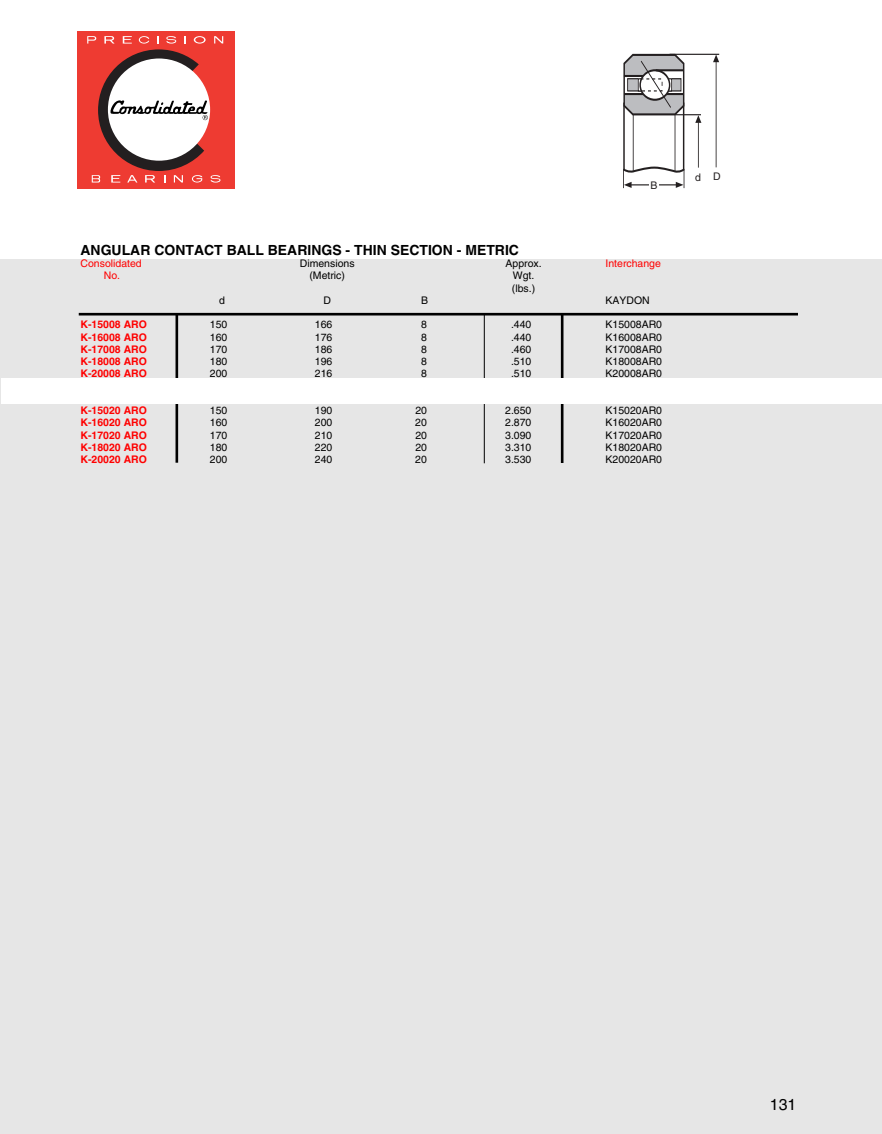
<style>
.page{position:relative;width:882px;height:1134px;background:#fff}
.page>*{position:absolute;margin:0;border:0;box-sizing:border-box;transform-origin:0 0}
.t1{font:15.75px "Helvetica";color:#000}
.t2{font:700 14px "Helvetica";color:#000}
.t3{font:10.5px/12.2px "Helvetica";color:#000}
.t4{font:700 10.5px "Helvetica";color:#f00}
.t5{font:10.5px "Helvetica";color:#f00}
.t6{font:10.5px "Helvetica";color:#231f20}
</style>
<div class="page">
<div style="left:0;top:259px;width:882px;height:875px;background:#e6e6e6"></div>
<div style="left:77px;top:32px;width:158px;height:157px;background:#ee3b32"></div>
<svg style="left:87px;top:36px;width:136px;height:147px"></svg>
<hr style="left:79px;top:313px;width:719px;height:3px;background:#000">
<hr style="left:0;top:420px;width:1px;height:37px;background:#fff">
<hr style="left:176px;top:314px;width:2px;height:149px;background:#000">
<hr style="left:561px;top:314px;width:2px;height:149px;background:#000">
<hr style="left:484px;top:314px;width:1px;height:149px;background:#000">
<div style="left:1px;top:378px;width:881px;height:25px;background:#fff"></div>
<hr style="left:716px;top:62px;width:1px;height:105px;background:#231f20">
<svg style="left:713px;top:55px;width:6px;height:7px"></svg>
<hr style="left:670px;top:54px;width:49px;height:1px;background:#231f20">
<svg style="left:623px;top:53px;width:78px;height:135px"></svg>
<hr style="left:656px;top:69px;width:27px;height:2px;background:#231f20">
<p class="t6" style="left:651px;top:182px;width:9px">B</p>
<h2 class="t2" style="left:80px;top:244px;width:440px">ANGULAR CONTACT BALL BEARINGS - THIN SECTION - METRIC</h2>
<p class="t5" style="left:80px;top:260px;width:63px">Consolidated</p>
<p class="t3" style="left:300px;top:258px;width:56px">Dimensions</p>
<p class="t3" style="left:506px;top:258px;width:38px">Approx.</p>
<p class="t5" style="left:606px;top:260px;width:57px">Interchange</p>
<p class="t5" style="left:104px;top:272px;width:18px">No.</p>
<p class="t3" style="left:309px;top:271px;width:37px">(Metric)</p>
<p class="t3" style="left:512px;top:271px;width:25px">Wgt. (lbs.)</p>
<p class="t3" style="left:219px;top:295px;width:7px">d</p>
<p class="t3" style="left:323px;top:295px;width:9px">D</p>
<p class="t3" style="left:421px;top:295px;width:9px">B</p>
<p class="t3" style="left:606px;top:295px;width:46px">KAYDON</p>
<p class="t4" style="left:80px;top:321px;width:68px">K-15008 ARO</p>
<p class="t3" style="left:210px;top:320px;width:19px">150</p>
<p class="t3" style="left:315px;top:320px;width:19px">166</p>
<p class="t3" style="left:421px;top:320px;width:7px">8</p>
<p class="t3" style="left:511px;top:320px;width:22px">.440</p>
<p class="t3" style="left:606px;top:320px;width:58px">K15008AR0</p>
<p class="t4" style="left:80px;top:333px;width:68px">K-16008 ARO</p>
<p class="t3" style="left:210px;top:332px;width:19px">160</p>
<p class="t3" style="left:315px;top:332px;width:19px">176</p>
<p class="t3" style="left:421px;top:332px;width:7px">8</p>
<p class="t3" style="left:511px;top:332px;width:22px">.440</p>
<p class="t3" style="left:606px;top:332px;width:58px">K16008AR0</p>
<p class="t4" style="left:80px;top:345px;width:68px">K-17008 ARO</p>
<p class="t3" style="left:210px;top:344px;width:19px">170</p>
<p class="t3" style="left:315px;top:344px;width:19px">186</p>
<p class="t3" style="left:421px;top:344px;width:7px">8</p>
<p class="t3" style="left:511px;top:344px;width:22px">.460</p>
<p class="t3" style="left:606px;top:344px;width:58px">K17008AR0</p>
<p class="t4" style="left:80px;top:357px;width:68px">K-18008 ARO</p>
<p class="t3" style="left:210px;top:356px;width:19px">180</p>
<p class="t3" style="left:315px;top:356px;width:19px">196</p>
<p class="t3" style="left:421px;top:356px;width:7px">8</p>
<p class="t3" style="left:511px;top:356px;width:22px">.510</p>
<p class="t3" style="left:606px;top:356px;width:58px">K18008AR0</p>
<p class="t4" style="left:80px;top:370px;width:68px">K-20008 ARO</p>
<p class="t3" style="left:210px;top:369px;width:19px">200</p>
<p class="t3" style="left:315px;top:369px;width:19px">216</p>
<p class="t3" style="left:421px;top:369px;width:7px">8</p>
<p class="t3" style="left:511px;top:369px;width:22px">.510</p>
<p class="t3" style="left:606px;top:369px;width:58px">K20008AR0</p>
<p class="t4" style="left:80px;top:406px;width:68px">K-15020 ARO</p>
<p class="t3" style="left:210px;top:405px;width:19px">150</p>
<p class="t3" style="left:315px;top:405px;width:19px">190</p>
<p class="t3" style="left:415px;top:405px;width:13px">20</p>
<p class="t3" style="left:505px;top:405px;width:28px">2.650</p>
<p class="t3" style="left:606px;top:405px;width:58px">K15020AR0</p>
<p class="t4" style="left:80px;top:419px;width:68px">K-16020 ARO</p>
<p class="t3" style="left:210px;top:418px;width:19px">160</p>
<p class="t3" style="left:315px;top:418px;width:19px">200</p>
<p class="t3" style="left:415px;top:418px;width:13px">20</p>
<p class="t3" style="left:505px;top:418px;width:28px">2.870</p>
<p class="t3" style="left:606px;top:418px;width:58px">K16020AR0</p>
<p class="t4" style="left:80px;top:431px;width:68px">K-17020 ARO</p>
<p class="t3" style="left:210px;top:430px;width:19px">170</p>
<p class="t3" style="left:315px;top:430px;width:19px">210</p>
<p class="t3" style="left:415px;top:430px;width:13px">20</p>
<p class="t3" style="left:505px;top:430px;width:28px">3.090</p>
<p class="t3" style="left:606px;top:430px;width:58px">K17020AR0</p>
<p class="t4" style="left:80px;top:443px;width:68px">K-18020 ARO</p>
<p class="t3" style="left:210px;top:442px;width:19px">180</p>
<p class="t3" style="left:315px;top:442px;width:19px">220</p>
<p class="t3" style="left:415px;top:442px;width:13px">20</p>
<p class="t3" style="left:505px;top:442px;width:28px">3.310</p>
<p class="t3" style="left:606px;top:442px;width:58px">K18020AR0</p>
<p class="t4" style="left:80px;top:455px;width:68px">K-20020 ARO</p>
<p class="t3" style="left:210px;top:454px;width:19px">200</p>
<p class="t3" style="left:315px;top:454px;width:19px">240</p>
<p class="t3" style="left:415px;top:454px;width:13px">20</p>
<p class="t3" style="left:505px;top:454px;width:28px">3.530</p>
<p class="t3" style="left:606px;top:454px;width:58px">K20020AR0</p>
<p class="t6" style="left:695px;top:174px;width:7px">d</p>
<p class="t6" style="left:713px;top:173px;width:9px">D</p>
<h1 class="t1" style="left:770px;top:1099px;width:28px">131</h1>
</div>
